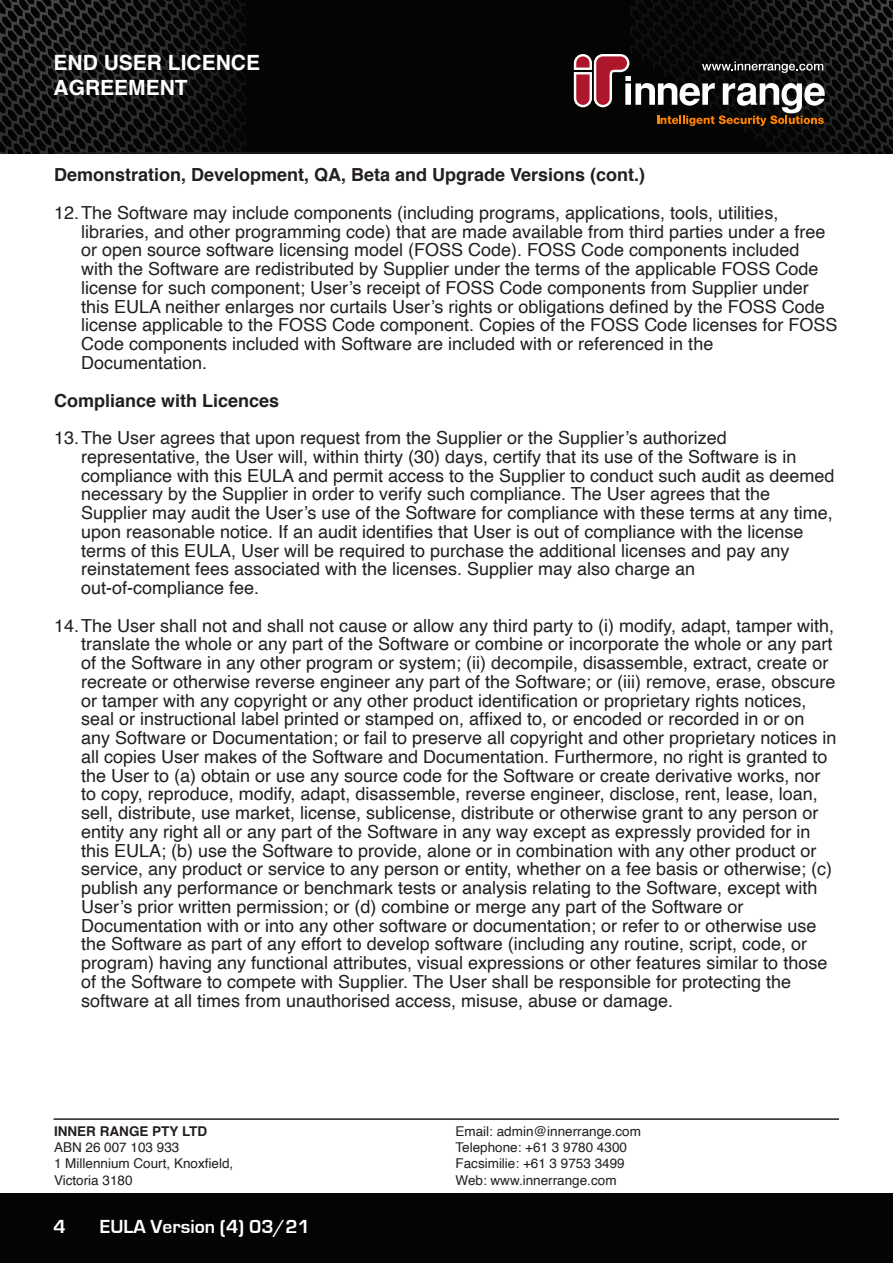
<style>
.page{position:relative;width:893px;height:1263px;background:#fff}
.page>*{position:absolute;margin:0;border:0;box-sizing:border-box;transform-origin:0 0}
.t1{font:700 21px/25.2px "Helvetica";color:#fff}
.t2{font:700 19.5px "Eurostile";color:#fff}
.t3{font:18px/18.8px "Helvetica";color:#231f20}
.t4{font:700 18px "Helvetica";color:#231f20}
.t5{font:13.5px/16.2px "Helvetica";color:#231f20}
.t6{font:700 13.5px "Helvetica";color:#231f20}
</style>
<div class="page">
<div style="left:0;top:0;width:893px;height:154px;background:#040503"></div>
<svg style="left:0;top:0;width:246px;height:154px"></svg>
<div style="left:0;top:1193px;width:893px;height:70px;background:#040503"></div>
<hr style="left:54px;top:152px;width:785px;height:2px;background:#231f20">
<hr style="left:54px;top:1118px;width:785px;height:2px;background:#231f20">
<svg style="left:574px;top:0;width:319px;height:154px"></svg>
<p class="t1" style="left:54px;top:50px;width:208px">END USER LICENCE<br>AGREEMENT</p>
<p class="t4" style="left:54px;top:161px;width:593px">Demonstration, Development, QA, Beta and Upgrade Versions (cont.)</p>
<p class="t3" style="left:81px;top:204px;width:758px;text-indent:-27px">12.The Software may include components (including programs, applications, tools, utilities, libraries, and other programming code) that are made available from third parties under a free or open source software licensing model (FOSS Code). FOSS Code components included<br>with the Software are redistributed by Supplier under the terms of the applicable FOSS Code license for such component; User’s receipt of FOSS Code components from Supplier under this EULA neither enlarges nor curtails User’s rights or obligations defined by the FOSS Code license applicable to the FOSS Code component. Copies of the FOSS Code licenses for FOSS Code components included with Software are included with or referenced in the Documentation.</p>
<p class="t4" style="left:54px;top:386px;width:227px">Compliance with Licences</p>
<p class="t3" style="left:81px;top:429px;width:755px;text-indent:-27px">13.The User agrees that upon request from the Supplier or the Supplier’s authorized representative, the User will, within thirty (30) days, certify that its use of the Software is in compliance with this EULA and permit access to the Supplier to conduct such audit as deemed necessary by the Supplier in order to verify such compliance. The User agrees that the Supplier may audit the User’s use of the Software for compliance with these terms at any time, upon reasonable notice. If an audit identifies that User is out of compliance with the license terms of this EULA, User will be required to purchase the additional licenses and pay any reinstatement fees associated with the licenses. Supplier may also charge an out-of-compliance fee.</p>
<p class="t3" style="left:81px;top:616px;width:757px;text-indent:-27px">14.The User shall not and shall not cause or allow any third party to (i) modify, adapt, tamper with, translate the whole or any part of the Software or combine or incorporate the whole or any part of the Software in any other program or system; (ii) decompile, disassemble, extract, create or recreate or otherwise reverse engineer any part of the Software; or (iii) remove, erase, obscure or tamper with any copyright or any other product identification or proprietary rights notices, seal or instructional label printed or stamped on, affixed to, or encoded or recorded in or on any Software or Documentation; or fail to preserve all copyright and other proprietary notices in all copies User makes of the Software and Documentation. Furthermore, no right is granted to the User to (a) obtain or use any source code for the Software or create derivative works, nor to copy, reproduce, modify, adapt, disassemble, reverse engineer, disclose, rent, lease, loan, sell, distribute, use market, license, sublicense, distribute or otherwise grant to any person or entity any right all or any part of the Software in any way except as expressly provided for in this EULA; (b) use the Software to provide, alone or in combination with any other product or service, any product or service to any person or entity, whether on a fee basis or otherwise; (c) publish any performance or benchmark tests or analysis relating to the Software, except with User’s prior written permission; or (d) combine or merge any part of the Software or Documentation with or into any other software or documentation; or refer to or otherwise use the Software as part of any effort to develop software (including any routine, script, code, or program) having any functional attributes, visual expressions or other features similar to those of the Software to compete with Supplier. The User shall be responsible for protecting the software at all times from unauthorised access, misuse, abuse or damage.</p>
<p class="t6" style="left:54px;top:1120px;width:155px">INNER RANGE PTY LTD</p>
<p class="t5" style="left:54px;top:1140px;width:181px">ABN 26 007 103 933<br>1 Millennium Court, Knoxfield,<br>Victoria 3180</p>
<p class="t2" style="left:54px;top:1216px;width:14px">4</p>
<p class="t2" style="left:100px;top:1216px;width:212px">EULA Version (4) 03/21</p>
<p class="t5" style="left:455px;top:1123px;width:187px">Email: admin@innerrange.com<br>Telephone: +61 3 9780 4300<br>Facsimilie: +61 3 9753 3499<br>Web: www.innerrange.com</p>
</div>
